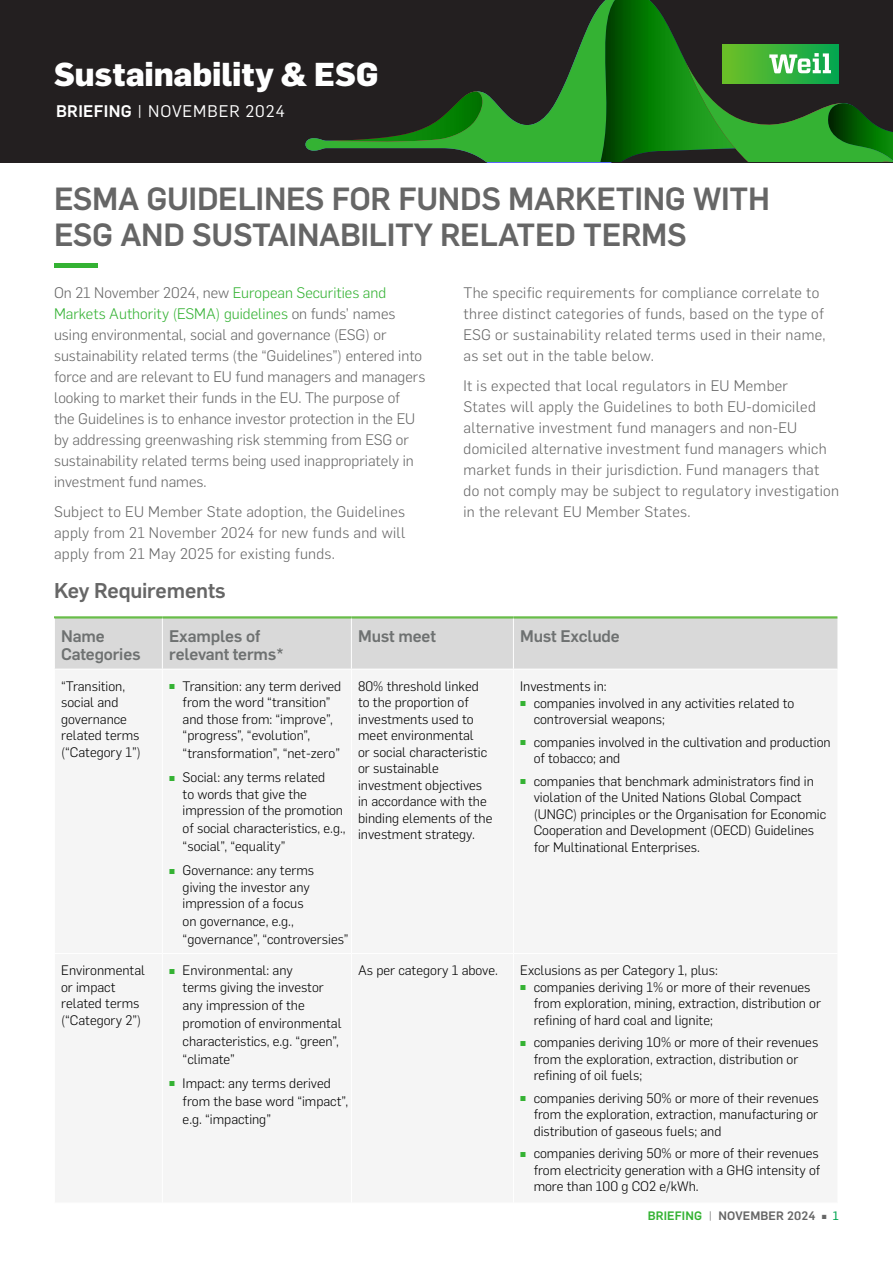
<style>
.page{position:relative;width:893px;height:1263px;background:#fff}
.page>*{position:absolute;margin:0;border:0;box-sizing:border-box;transform-origin:0 0}
.t1{font:800 32.55px "Flama";letter-spacing:-.005em;color:#fff}
.t2{font:500 31.5px/35.8px "Flama";letter-spacing:-.01em;color:#666}
.t3{font:500 21px "Flama";letter-spacing:-.01em;color:#666}
.t4{font:500 16.5px/18px "Flama";letter-spacing:-.01em;color:#6e7171}
.t5{font:16.5px "Flama";letter-spacing:.055em;color:#fff}
.t6{font:300 15px/21px "Flama";letter-spacing:.015em;color:#666}
.t7{font:300 13.5px/16.5px "Flama";color:#000}
.t8{font:500 12px "Flama";letter-spacing:.01em;color:#666}
.s1{font-weight:500}
.s2{color:#34b233}
.s3{font-size:9px;color:#34b233}
.s4{font-weight:300}
.s5{font-family:"Flama Basic";font-weight:400;font-size:7.5px}
.s6{font-family:"Flama Basic";font-weight:400;color:#00a551}
</style>
<div class="page">
<div style="left:0;top:0;width:893px;height:162px;background:#231f20"></div>
<svg style="left:305px;top:6px;width:295px;height:156px"></svg>
<svg style="left:329px;top:91px;width:155px;height:53px"></svg>
<svg style="left:600px;top:0;width:293px;height:162px"></svg>
<hr style="left:54px;top:264px;width:43px;height:4px;background:#34b233">
<div style="left:55px;top:618px;width:782px;height:51px;background:#d9d9d9"></div>
<hr style="left:54px;top:616px;width:108px;height:2px;background:#68bd49">
<hr style="left:162px;top:616px;width:189px;height:2px;background:#68bd49">
<hr style="left:351px;top:616px;width:162px;height:2px;background:#68bd49">
<hr style="left:513px;top:616px;width:324px;height:2px;background:#68bd49">
<hr style="left:162px;top:618px;width:1px;height:51px;background:#fff">
<hr style="left:351px;top:618px;width:1px;height:51px;background:#fff">
<hr style="left:513px;top:618px;width:1px;height:51px;background:#fff">
<h1 class="t1" style="left:54px;top:50px;width:325px">Sustainability &amp; ESG</h1>
<p class="t5" style="left:56px;top:99px;width:230px"><span class="s1">BRIEFING</span> | NOVEMBER 2024</p>
<h2 class="t2" style="left:54px;top:178px;width:717px">ESMA GUIDELINES FOR FUNDS MARKETING WITH<br>ESG AND SUSTAINABILITY RELATED TERMS</h2>
<p class="t6" style="left:54px;top:282px;width:373px">On 21 November 2024, new <span class="s2">European Securities and Markets Authority (ESMA) guidelines</span> on funds’ names using environmental, social and governance (ESG) or sustainability related terms (the “Guidelines”) entered into force and are relevant to EU fund managers and managers looking to market their funds in the EU. The purpose of<br>the Guidelines is to enhance investor protection in the EU by addressing greenwashing risk stemming from ESG or sustainability related terms being used inappropriately in investment fund names.</p>
<p class="t6" style="left:54px;top:501px;width:353px;text-align:justify">Subject to EU Member State adoption, the Guidelines apply from 21 November 2024 for new funds and will apply from 21 May 2025 for existing funds.</p>
<p class="t6" style="left:463px;top:282px;width:364px">The specific requirements for compliance correlate to three distinct categories of funds, based on the type of ESG or sustainability related terms used in their name, as set out in the table below.</p>
<p class="t6" style="left:463px;top:375px;width:377px">It is expected that local regulators in EU Member<br>States will apply the Guidelines to both EU-domiciled alternative investment fund managers and non-EU domiciled alternative investment fund managers which market funds in their jurisdiction. Fund managers that<br>do not comply may be subject to regulatory investigation in the relevant EU Member States.</p>
<h3 class="t3" style="left:54px;top:576px;width:173px">Key Requirements</h3>
<p class="t4" style="left:61px;top:626px;width:81px">Name<br>Categories</p>
<p class="t4" style="left:169px;top:626px;width:116px">Examples of relevant terms*</p>
<p class="t4" style="left:358px;top:626px;width:79px">Must meet</p>
<p class="t4" style="left:520px;top:626px;width:101px">Must Exclude</p>
<p class="t7" style="left:61px;top:677px;width:81px">“Transition, social and governance related terms (“Category 1”)</p>
<p class="t7" style="left:183px;top:677px;width:160px;text-indent:-14px"><span class="s3">▪</span> Transition: any term derived from the word “transition” and those from: “improve”, “progress”, “evolution”,</p>
<p class="t7" style="left:358px;top:677px;width:136px">80% threshold linked to the proportion of investments used to meet environmental<br>or social characteristic or sustainable investment objectives in accordance with the binding elements of the investment strategy.</p>
<p class="t7" style="left:520px;top:677px;width:88px">Investments in:</p>
<p class="t7" style="left:534px;top:694px;width:262px;text-indent:-14px"><span class="s3">▪</span> companies involved in any activities related to controversial weapons;</p>
<p class="t7" style="left:534px;top:733px;width:299px;text-indent:-14px"><span class="s3">▪</span> companies involved in the cultivation and production of tobacco; and</p>
<p class="t7" style="left:534px;top:772px;width:294px;text-indent:-14px"><span class="s3">▪</span> companies that benchmark administrators find in violation of the United Nations Global Compact (UNGC) principles or the Organisation for Economic Cooperation and Development (OECD) Guidelines for Multinational Enterprises.</p>
<p class="t7" style="left:183px;top:745px;width:159px">“transformation”, “net-zero”</p>
<p class="t7" style="left:183px;top:769px;width:162px;text-indent:-14px"><span class="s3">▪</span> Social: any terms related<br>to words that give the impression of the promotion</p>
<p class="t7" style="left:183px;top:819px;width:165px;line-height:18px">of social characteristics, e.g., “social”, “equality”</p>
<p class="t7" style="left:183px;top:862px;width:133px;text-indent:-14px"><span class="s3">▪</span> Governance: any terms giving the investor any impression of a focus</p>
<p class="t7" style="left:183px;top:912px;width:167px;line-height:18px">on governance, e.g., “governance”, “controversies”</p>
<p class="t7" style="left:61px;top:961px;width:85px">Environmental or impact related terms (“Category 2”)</p>
<p class="t7" style="left:183px;top:961px;width:143px;text-indent:-14px"><span class="s3">▪</span> Environmental: any terms giving the investor</p>
<p class="t7" style="left:183px;top:995px;width:161px;line-height:18px">any impression of the promotion of environmental characteristics, e.g. “green”, “climate”</p>
<p class="t7" style="left:183px;top:1073px;width:167px;line-height:18px;text-indent:-14px"><span class="s3">▪</span> Impact: any terms derived from the base word “impact”, e.g. “impacting”</p>
<p class="t7" style="left:358px;top:961px;width:141px">As per category 1 above.</p>
<p class="t7" style="left:520px;top:961px;width:199px">Exclusions as per Category 1, plus:</p>
<p class="t7" style="left:534px;top:978px;width:289px;text-indent:-14px"><span class="s3">▪</span> companies deriving 1% or more of their revenues from exploration, mining, extraction, distribution or refining of hard coal and lignite;</p>
<p class="t7" style="left:534px;top:1033px;width:286px;text-indent:-14px"><span class="s3">▪</span> companies deriving 10% or more of their revenues from the exploration, extraction, distribution or refining of oil fuels;</p>
<p class="t7" style="left:534px;top:1089px;width:287px;text-align:justify;text-indent:-14px"><span class="s3">▪</span> companies deriving 50% or more of their revenues from the exploration, extraction, manufacturing or distribution of gaseous fuels; and</p>
<p class="t7" style="left:534px;top:1144px;width:288px;text-align:justify;text-indent:-14px"><span class="s3">▪</span> companies deriving 50% or more of their revenues from electricity generation with a GHG intensity of more than 100 g CO2 e/kWh.</p>
<p class="t8" style="left:648px;top:1207px;width:193px"><span class="s2">BRIEFING</span> <span class="s4">|</span> NOVEMBER 2024 <span class="s5">▪</span> <span class="s6">1</span></p>
</div>
